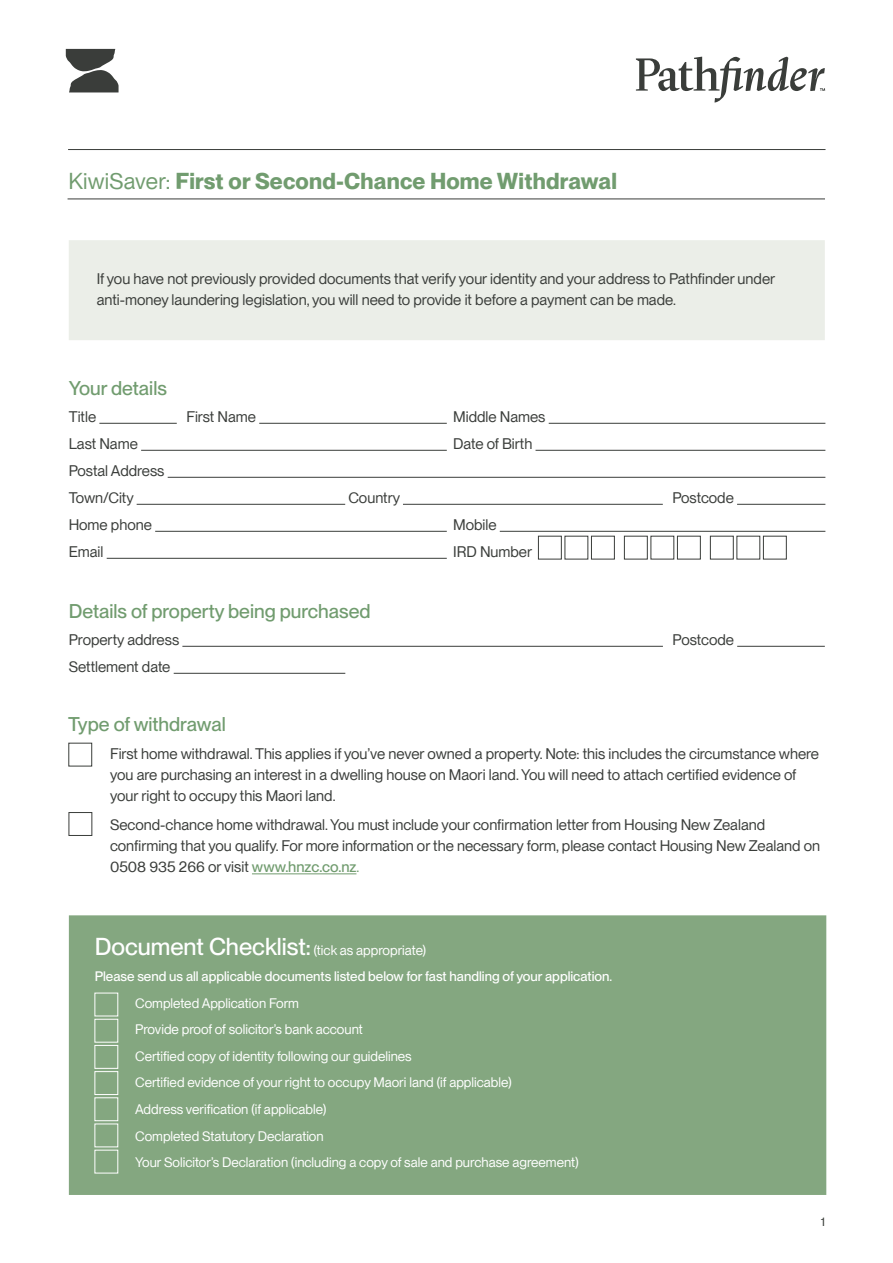
<style>
.page{position:relative;width:893px;height:1263px;background:#fff}
.page>*{position:absolute;margin:0;border:0;box-sizing:border-box;transform-origin:0 0}
.t1{font:700 22.5px "PP Neue Montreal";letter-spacing:.01em;color:#719c6f}
.t2{font:500 19.5px "PP Neue Montreal";color:#719c6f}
.t3{font:15px/21px "PP Neue Montreal";color:#3a3d3a}
.t4{font:13.5px/26.5px "PP Neue Montreal";color:#fff}
.t5{font:500 13.5px/26.2px "PP Neue Montreal";color:#fff}
.t6{font:12px "PP Neue Montreal";color:#3a3d3a}
.s1{font-weight:400}
.s2{font-weight:500;color:#719c6f}
.s3{color:#719c6f}
.s4{font-size:24px}
</style>
<div class="page">
<svg style="left:66px;top:49px;width:53px;height:43px"></svg>
<svg style="left:636px;top:57px;width:189px;height:45px"></svg>
<hr style="left:68px;top:149px;width:757px;height:1px;background:#3a3d3a">
<hr style="left:68px;top:199px;width:757px;height:1px;background:#3a3d3a">
<div style="left:69px;top:240px;width:756px;height:100px;background:#ebeee8"></div>
<hr style="left:99px;top:423px;width:78px;height:1px;background:#3a3d3a">
<hr style="left:259px;top:423px;width:188px;height:1px;background:#3a3d3a">
<hr style="left:549px;top:423px;width:276px;height:1px;background:#3a3d3a">
<hr style="left:141px;top:450px;width:306px;height:1px;background:#3a3d3a">
<hr style="left:535px;top:450px;width:290px;height:1px;background:#3a3d3a">
<hr style="left:168px;top:477px;width:657px;height:1px;background:#3a3d3a">
<hr style="left:137px;top:504px;width:208px;height:1px;background:#3a3d3a">
<hr style="left:403px;top:504px;width:260px;height:1px;background:#3a3d3a">
<hr style="left:737px;top:504px;width:88px;height:1px;background:#3a3d3a">
<hr style="left:155px;top:531px;width:292px;height:1px;background:#3a3d3a">
<hr style="left:500px;top:531px;width:325px;height:1px;background:#3a3d3a">
<hr style="left:107px;top:558px;width:340px;height:1px;background:#3a3d3a">
<div style="left:591px;top:536px;width:24px;height:23px;border:1px solid #3a3d3a"></div>
<hr style="left:182px;top:646px;width:481px;height:1px;background:#3a3d3a">
<hr style="left:737px;top:646px;width:88px;height:1px;background:#3a3d3a">
<hr style="left:174px;top:673px;width:171px;height:1px;background:#3a3d3a">
<div style="left:69px;top:915px;width:757px;height:280px;background:#84a780"></div>
<div style="left:95px;top:1045px;width:23px;height:23px;border:1px solid #fff"></div>
<div style="left:95px;top:1124px;width:23px;height:23px;border:1px solid #fff"></div>
<div style="left:95px;top:1071px;width:23px;height:24px;border:1px solid #fff"></div>
<div style="left:95px;top:1150px;width:23px;height:23px;border:1px solid #fff"></div>
<div style="left:95px;top:1019px;width:23px;height:23px;border:1px solid #fff"></div>
<div style="left:95px;top:993px;width:23px;height:23px;border:1px solid #fff"></div>
<div style="left:95px;top:1097px;width:23px;height:24px;border:1px solid #fff"></div>
<hr style="left:252px;top:873px;width:104px;height:1px;background:#719c6f">
<div style="left:69px;top:812px;width:23px;height:24px;border:1px solid #3a3d3a"></div>
<h1 class="t1" style="left:69px;top:167px;width:550px"><span class="s1">KiwiSaver:</span> First or Second-Chance Home Withdrawal</h1>
<p class="t3" style="left:97px;top:268px;width:680px">If you have not previously provided documents that verify your identity and your address to Pathfinder under anti-money laundering legislation, you will need to provide it before a payment can be made.</p>
<h2 class="t2" style="left:69px;top:376px;width:100px">Your details</h2>
<p class="t3" style="left:69px;top:406px;width:29px">Title</p>
<p class="t3" style="left:186px;top:406px;width:71px">First Name</p>
<p class="t3" style="left:453px;top:406px;width:94px">Middle Names</p>
<p class="t3" style="left:69px;top:433px;width:71px">Last Name</p>
<p class="t3" style="left:453px;top:433px;width:81px">Date of Birth</p>
<p class="t3" style="left:69px;top:457px;width:97px;line-height:27px">Postal Address<br>Town/City</p>
<p class="t3" style="left:348px;top:487px;width:53px">Country</p>
<p class="t3" style="left:672px;top:487px;width:63px">Postcode</p>
<p class="t3" style="left:69px;top:514px;width:85px">Home phone</p>
<p class="t3" style="left:453px;top:514px;width:45px">Mobile</p>
<p class="t3" style="left:69px;top:541px;width:36px">Email</p>
<p class="t3" style="left:453px;top:541px;width:80px">IRD Number</p>
<h2 class="t2" style="left:69px;top:599px;width:303px">Details of property being purchased</h2>
<p class="t3" style="left:69px;top:629px;width:112px">Property address</p>
<p class="t3" style="left:672px;top:629px;width:63px">Postcode</p>
<p class="t3" style="left:69px;top:656px;width:103px">Settlement date</p>
<h2 class="t2" style="left:68px;top:713px;width:159px">Type of withdrawal</h2>
<p class="t3" style="left:110px;top:743px;width:711px">First home withdrawal. This applies if you’ve never owned a property. Note: this includes the circumstance where you are purchasing an interest in a dwelling house on Maori land. You will need to attach certified evidence of your right to occupy this Maori land.</p>
<p class="t3" style="left:110px;top:814px;width:712px">Second-chance home withdrawal. You must include your confirmation letter from Housing New Zealand confirming that you qualify. For more information or the necessary form, please contact Housing New Zealand on<br>0508 935 266 or visit <span class="s2">www.hnzc.co.nz</span><span class="s3">.</span></p>
<p class="t5" style="left:95px;top:937px;width:519px"><span class="s4">Document Checklist:</span> <span class="s1">(tick as appropriate)<br></span>Please send us all applicable documents listed below for fast handling of your application.</p>
<p class="t4" style="left:135px;top:990px;width:445px">Completed Application Form<br>Provide proof of solicitor’s bank account<br>Certified copy of identity following our guidelines<br>Certified evidence of your right to occupy Maori land (if applicable)<br>Address verification (if applicable)<br>Completed Statutory Declaration<br>Your Solicitor’s Declaration (including a copy of sale and purchase agreement)</p>
<p class="t6" style="left:821px;top:1214px;width:5px">1</p>
</div>
